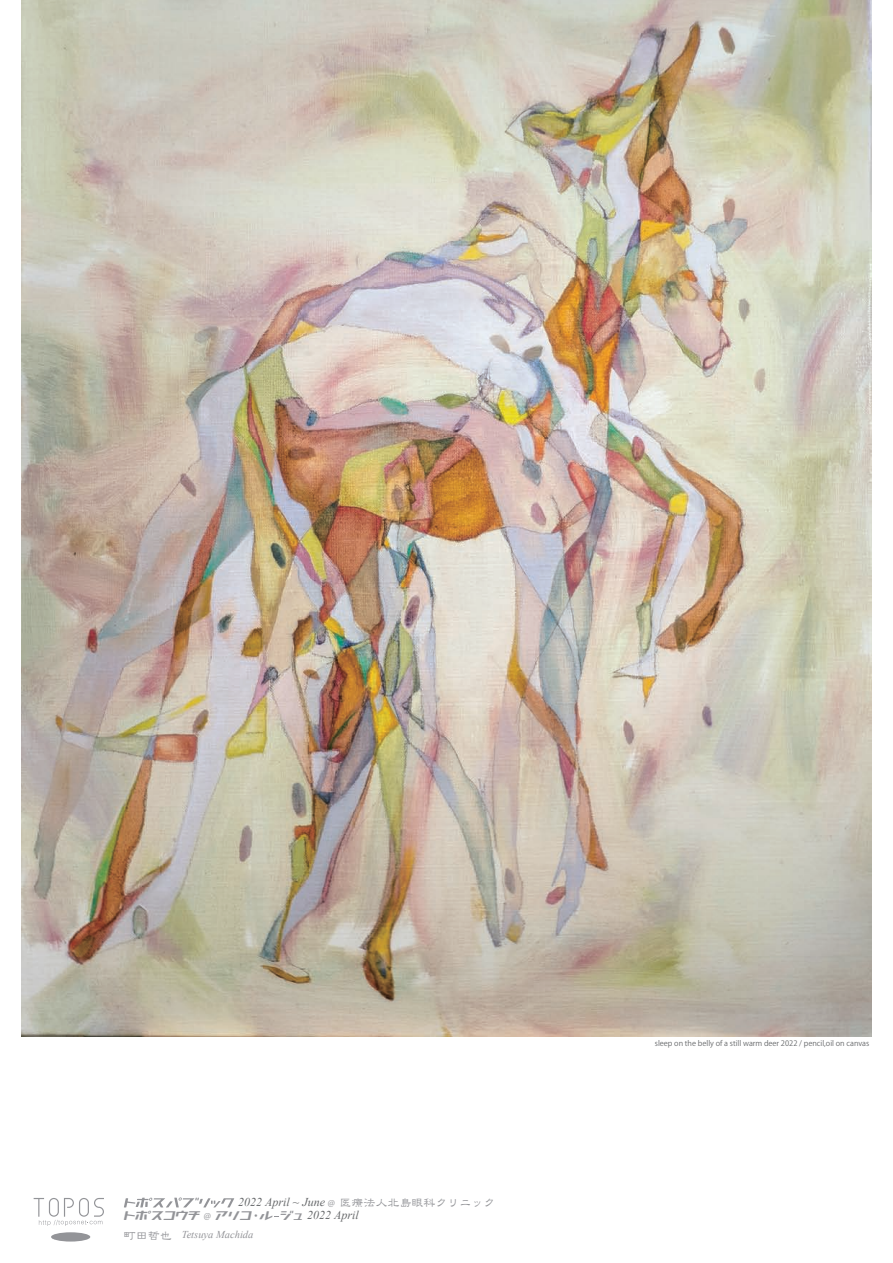
<style>
.page{position:relative;width:893px;height:1263px;background:#fff}
.page>*{position:absolute;margin:0;border:0;box-sizing:border-box;transform-origin:0 0}
.t1{font:italic 12px "Times New Roman";color:#67696b}
.t2{font:12px "DF Lei Sho SB MP RKSJ H";color:#939498}
.t3{font:11.7px "Gau Font Kana 0816";color:#939498}
.t4{font:11.7px "Koz Go Pro";color:#939498}
.t5{font:italic 10.5px "Times New Roman";color:#939498}
.t6{font:9px "Koz Go Pro";color:#939498}
.t7{font:7.5px "Koz Go Pro";color:#67696b}
.s1{font-family:"Koz Go Pro";font-size:9px}
.s2{font-family:"Gau Font Kana 0816";font-style:normal;font-size:11.7px;color:#939498}
.s3{font-family:"DF Lei Sho SB MP RKSJ H";font-style:normal;font-size:12px}
</style>
<div class="page">
<svg style="left:34px;top:1198px;width:70px;height:28px"></svg>
<div style="left:51px;top:1232px;width:39px;height:9px;background:#939498;border-radius:50%"></div>
<svg style="left:124px;top:1197px;width:110px;height:10px"></svg>
<img style="left:21px;top:0;width:851px;height:1036px">
<h1 class="t1" style="left:238px;top:1194px;width:88px">2022 April ~ June</h1>
<h1 class="t2" style="left:328px;top:1197px;width:169px"><span class="s1">@</span> 医療法人北島眼科クリニック</h1>
<h2 class="t3" style="left:124px;top:1209px;width:78px">SMRB4A</h2>
<h1 class="t1" style="left:216px;top:1207px;width:145px"><span class="s2">3LB . D(</span> 2022 April</h1>
<p class="t6" style="left:204px;top:1210px;width:9px">@</p>
<h2 class="t4" style="left:250px;top:1208px;width:13px">・</h2>
<h3 class="t5" style="left:124px;top:1227px;width:131px"><span class="s3">町田哲也</span> Tetsuya Machida</h3>
<p class="t7" style="left:655px;top:1039px;width:216px">sleep on the belly of a still warm deer 2022 / pencil,oil on canvas</p>
</div>
